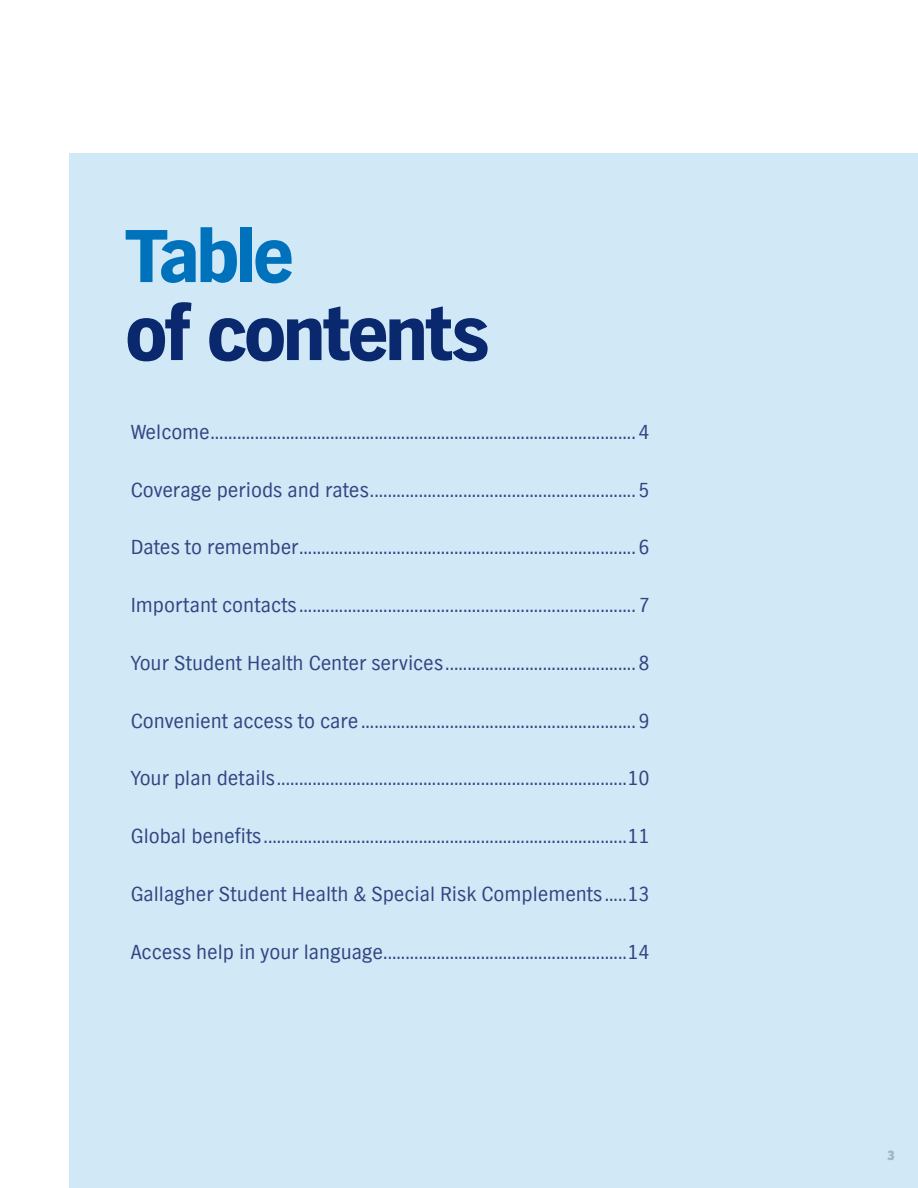
<style>
.page{position:relative;width:918px;height:1188px;background:#fff}
.page>*{position:absolute;margin:0;border:0;box-sizing:border-box;transform-origin:0 0}
.VP_Main_XXL_Headline{font:900 78px/78px "TV Nord EF";letter-spacing:-.045em;color:#09286d}
.t1{font:21px "TV Nord EF";color:#314581}
.t2{font:800 13.5px "TV Nord EF";color:#a3b5bd}
.s1{color:#0072bc}
</style>
<div class="page">
<div style="left:69px;top:153px;width:849px;height:1035px;background:#cce6f7"></div>
<p class="VP_Main_XXL_Headline" style="left:125px;top:219px;width:365px"><span class="s1">Table<br></span>of contents</p>
<p class="t1" style="left:131px;top:420px;width:521px">Welcome................................................................................................4</p>
<p class="t1" style="left:131px;top:478px;width:521px">Coverage periods and rates............................................................5</p>
<p class="t1" style="left:131px;top:536px;width:521px">Dates to remember............................................................................6</p>
<p class="t1" style="left:131px;top:593px;width:521px">Important contacts ............................................................................7</p>
<p class="t1" style="left:131px;top:651px;width:521px">Your Student Health Center services...........................................8</p>
<p class="t1" style="left:131px;top:709px;width:521px">Convenient access to care ..............................................................9</p>
<p class="t1" style="left:131px;top:767px;width:520px">Your plan details...............................................................................10</p>
<p class="t1" style="left:131px;top:824px;width:520px">Global benefits..................................................................................11</p>
<p class="t1" style="left:131px;top:882px;width:520px">Gallagher Student Health &amp; Special Risk Complements .....13</p>
<p class="t1" style="left:131px;top:940px;width:520px">Access help in your language.......................................................14</p>
<p class="t2" style="left:887px;top:1147px;width:9px">3</p>
</div>
